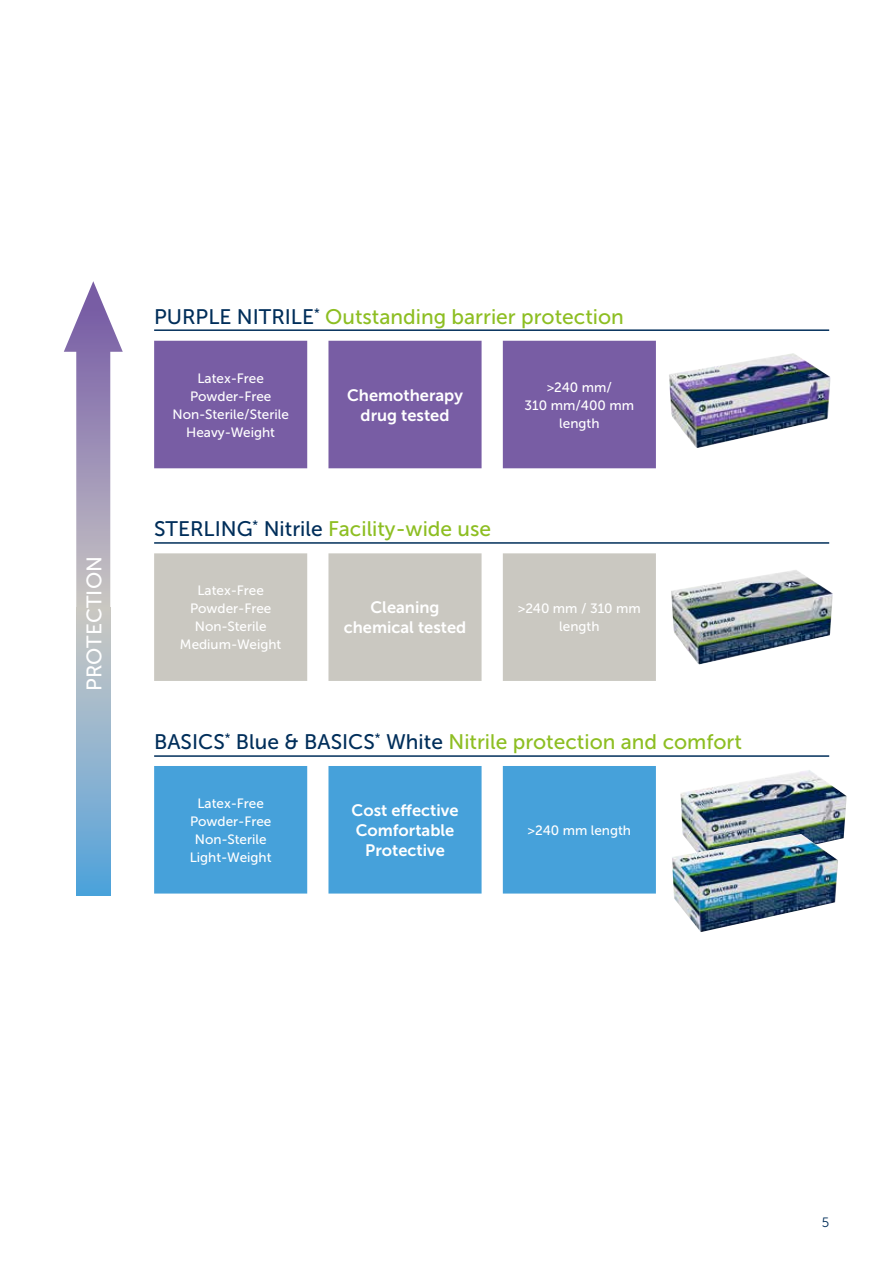
<style>
.page{position:relative;width:893px;height:1263px;background:#fff}
.page>*{position:absolute;margin:0;border:0;box-sizing:border-box;transform-origin:0 0}
.t1{font:21px "Museo Sans 500";color:#8dbe22}
.t2{font:21px "Museo Sans 500";color:#fff}
.t3{font:16.5px/19.8px "Museo Sans 700";color:#fff;text-align:center}
.t4{font:13.5px/18px "Museo Sans 500";color:#fff;text-align:center}
.t5{font:13.5px "Museo Sans 300";color:#002e5a}
.s1{color:#002e5a}
</style>
<div class="page">
<svg style="left:64px;top:281px;width:59px;height:326px"></svg>
<div style="left:76px;top:607px;width:34px;height:288px;background:linear-gradient(to bottom,#d0c8c2,#53a2db)"></div>
<svg style="left:154px;top:341px;width:502px;height:127px;background:#836aab"></svg>
<svg style="left:154px;top:553px;width:502px;height:128px;background:#ceccc6"></svg>
<svg style="left:154px;top:766px;width:502px;height:127px;background:#55a9dd"></svg>
<img style="left:669px;top:353px;width:162px;height:95px">
<img style="left:671px;top:570px;width:142px;height:94px">
<hr style="left:154px;top:329px;width:675px;height:2px;background:#002e5a">
<hr style="left:154px;top:542px;width:675px;height:2px;background:#002e5a">
<hr style="left:154px;top:755px;width:675px;height:2px;background:#002e5a">
<img style="left:680px;top:770px;width:167px;height:70px">
<img style="left:672px;top:834px;width:166px;height:98px">
<h1 class="t2" style="left:83px;top:691px;width:136px;rotate:-90deg">PROTECTION</h1>
<h1 class="t1" style="left:154px;top:305px;width:471px"><span class="s1">PURPLE NITRILE</span><sup>*</sup> Outstanding barrier protection</h1>
<p class="t4" style="left:173px;top:369px;width:118px">Latex-Free<br>Powder-Free<br>Non-Sterile/Sterile<br>Heavy-Weight</p>
<p class="t3" style="left:347px;top:385px;width:117px">Chemotherapy drug tested</p>
<p class="t4" style="left:525px;top:378px;width:111px">&gt;240 mm/<br>310 mm/400 mm length</p>
<h1 class="t1" style="left:154px;top:518px;width:339px"><span class="s1">STERLING</span><sup>*</sup> <span class="s1">Nitrile</span> Facility-wide use</h1>
<p class="t4" style="left:180px;top:582px;width:103px">Latex-Free<br>Powder-Free<br>Non-Sterile<br>Medium-Weight</p>
<p class="t3" style="left:344px;top:598px;width:124px">Cleaning chemical tested</p>
<p class="t4" style="left:518px;top:600px;width:125px">&gt;240 mm / 310 mm length</p>
<h1 class="t1" style="left:154px;top:730px;width:589px"><span class="s1">BASICS</span><sup>*</sup> <span class="s1">Blue &amp; BASICS</span><sup>*</sup> <span class="s1">White</span> Nitrile protection and comfort</h1>
<p class="t4" style="left:190px;top:794px;width:83px">Latex-Free<br>Powder-Free<br>Non-Sterile<br>Light-Weight</p>
<p class="t3" style="left:352px;top:800px;width:108px">Cost effective<br>Comfortable<br>Protective</p>
<p class="t4" style="left:528px;top:821px;width:105px">&gt;240 mm length</p>
<p class="t5" style="left:822px;top:1214px;width:9px">5</p>
</div>
